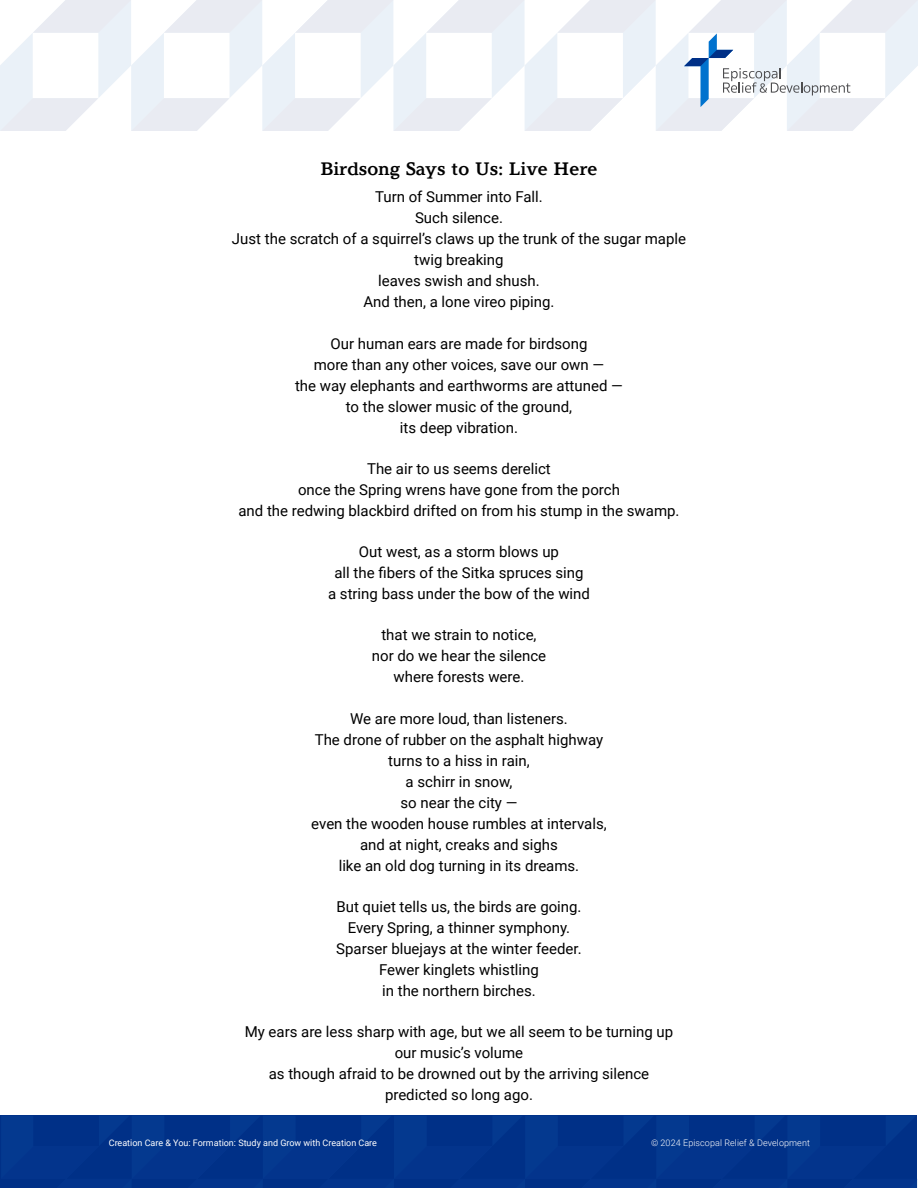
<style>
.page{position:relative;width:918px;height:1188px;background:#fff}
.page>*{position:absolute;margin:0;border:0;box-sizing:border-box;transform-origin:0 0}
.t1{font:700 18px "Argesta Text";color:#000}
.t2{font:15px/21px "Roboto";color:#000;text-align:center}
.t3{font:9px "Roboto";color:#fff}
.t4{font:300 9px "Roboto";letter-spacing:.01em;color:#fff}
</style>
<div class="page">
<div style="left:1px;top:1116px;width:917px;height:72px;background:#03348c"></div>
<svg style="left:0;top:0;width:918px;height:131px"></svg>
<p class="t1" style="left:321px;top:157px;width:278px">Birdsong Says to Us: Live Here</p>
<p class="t2" style="left:232px;top:186px;width:456px">Turn of Summer into Fall.<br>Such silence.<br>Just the scratch of a squirrel’s claws up the trunk of the sugar maple twig breaking<br>leaves swish and shush.<br>And then, a lone vireo piping.</p>
<p class="t2" style="left:295px;top:332px;width:329px">Our human ears are made for birdsong<br>more than any other voices, save our own —<br>the way elephants and earthworms are attuned — to the slower music of the ground,<br>its deep vibration.</p>
<p class="t2" style="left:238px;top:457px;width:443px">The air to us seems derelict<br>once the Spring wrens have gone from the porch<br>and the redwing blackbird drifted on from his stump in the swamp.</p>
<p class="t2" style="left:328px;top:541px;width:263px">Out west, as a storm blows up<br>all the fibers of the Sitka spruces sing<br>a string bass under the bow of the wind</p>
<p class="t2" style="left:372px;top:624px;width:176px">that we strain to notice, nor do we hear the silence where forests were.</p>
<p class="t2" style="left:311px;top:707px;width:297px">We are more loud, than listeners.<br>The drone of rubber on the asphalt highway turns to a hiss in rain,<br>a schirr in snow,<br>so near the city —<br>even the wooden house rumbles at intervals, and at night, creaks and sighs<br>like an old dog turning in its dreams.</p>
<p class="t2" style="left:336px;top:895px;width:247px">But quiet tells us, the birds are going.<br>Every Spring, a thinner symphony.<br>Sparser bluejays at the winter feeder.<br>Fewer kinglets whistling<br>in the northern birches.</p>
<p class="t2" style="left:245px;top:1021px;width:430px">My ears are less sharp with age, but we all seem to be turning up our music’s volume<br>as though afraid to be drowned out by the arriving silence predicted so long ago.</p>
<p class="t3" style="left:109px;top:1136px;width:270px">Creation Care &amp; You: Formation: Study and Grow with Creation Care</p>
<p class="t4" style="left:651px;top:1136px;width:160px">© 2024 Episcopal Relief &amp; Development</p>
</div>
